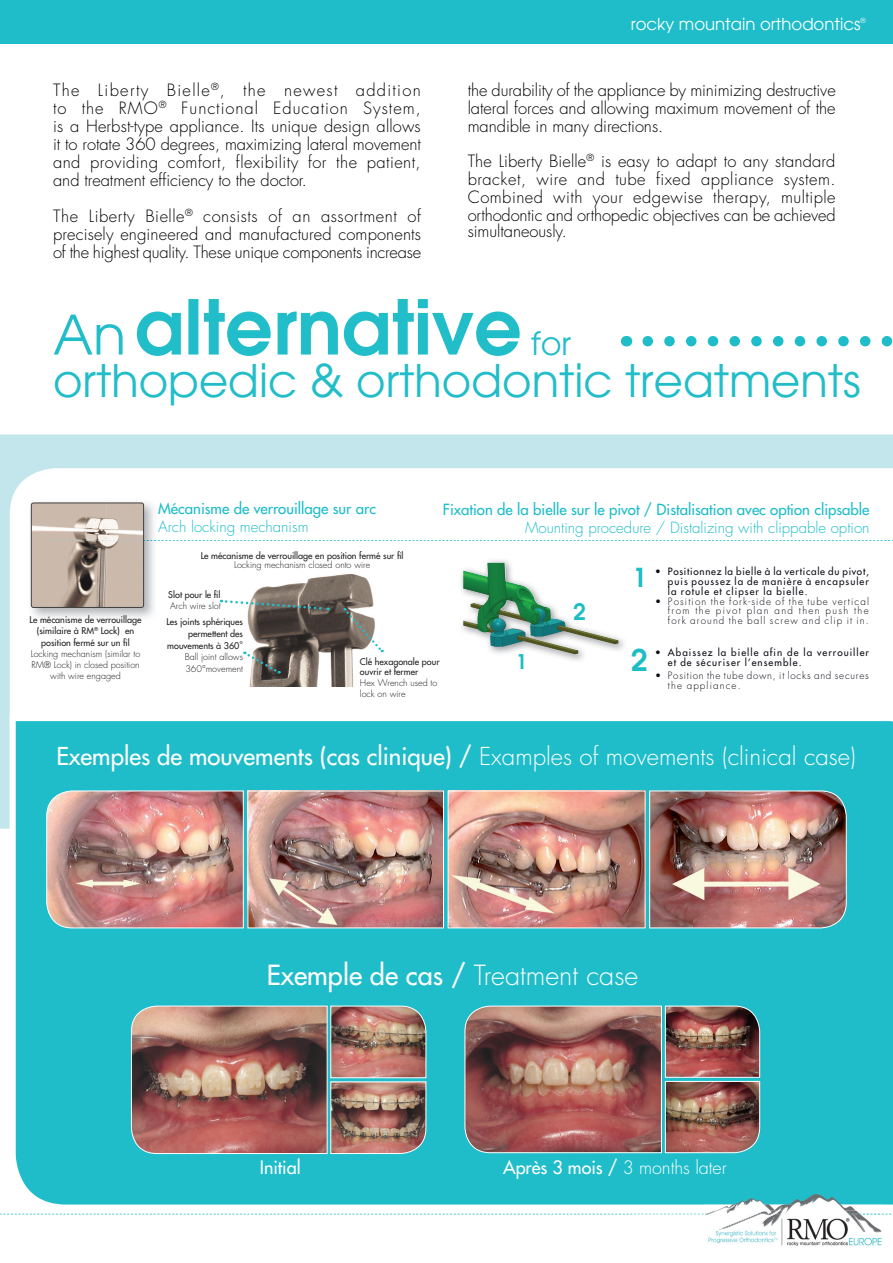
<style>
.page{position:relative;width:893px;height:1263px;background:#fff}
.page>*{position:absolute;margin:0;border:0;box-sizing:border-box;transform-origin:0 0}
.t1{font:600 75px "Avant Garde";color:#21bdc9}
.t2{font:45px "Avant Garde";color:#21bdc9}
.t3{font:31.8px "Avant Garde";color:#21bdc9}
.t4{font:600 30px "Avant Garde";color:#1ebdc4}
.t5{font:27px "Futura";color:#fff}
.t6{font:600 26.25px "Avant Garde";color:#1ebdc4}
.t7{font:24px "Futura";color:#fff}
.t8{font:600 22.65px "Avant Garde";color:#1ebdc4}
.t9{font:600 20.25px "Avant Garde";color:#1ebdc4}
.t10{font:300 18px "Futura";letter-spacing:-.005em;color:#fff}
.t11{font:18px "Futura";letter-spacing:-.005em;color:#fff}
.t12{font:300 16.5px/18px "Futura";letter-spacing:-.005em;color:#000001;text-align:justify}
.t13{font:16.5px "Avant Garde";color:#fff}
.t14{font:15px "Futura";color:#1ebdc9}
.t15{font:300 15px "Futura";color:#1ebdc9}
.t16{font:9.9px/9.9px "Futura";letter-spacing:.105em;color:#0d0b14;text-align:justify}
.t17{font:300 9.9px/9.9px "Futura";letter-spacing:.115em;color:#0d0b14;text-align:justify}
.t18{font:300 9.9px/9.9px "Futura";letter-spacing:.075em;color:#0d0b14}
.t19{font:9px/11.2px "Futura";color:#231f20;text-align:center}
.t20{font:300 9px/11.2px "Futura";color:#231f20}
.t21{font:7.05px "Avant Garde";color:#fff}
.s1{font-weight:400;font-size:54px}
.s2{font-weight:300}
.s3{font-weight:400}
</style>
<div class="page">
<div style="left:0;top:434px;width:893px;height:395px;background:#c2e6eb"></div>
<div style="left:10px;top:724px;width:883px;height:473px;background:#1ebdc9"></div>
<svg style="left:7px;top:465px;width:886px;height:259px"></svg>
<img style="left:464px;top:1005px;width:296px;height:148px">
<img style="left:450px;top:793px;width:193px;height:133px">
<div style="left:448px;top:791px;width:197px;height:137px;border:1px solid #fff"></div>
<img style="left:46px;top:790px;width:198px;height:139px">
<img style="left:249px;top:793px;width:193px;height:133px">
<div style="left:247px;top:791px;width:197px;height:137px;border:1px solid #fff"></div>
<img style="left:649px;top:790px;width:198px;height:139px">
<img style="left:28px;top:499px;width:129px;height:122px">
<svg style="left:144px;top:540px;width:749px;height:1px"></svg>
<img style="left:31px;top:503px;width:113px;height:104px">
<img style="left:45px;top:540px;width:97px;height:1px">
<div style="left:31px;top:503px;width:113px;height:104px;border:1px solid #404041;border-radius:2px"></div>
<img style="left:459px;top:558px;width:168px;height:105px">
<img style="left:463px;top:563px;width:25px;height:32px">
<img style="left:243px;top:569px;width:140px;height:117px">
<svg style="left:244px;top:651px;width:36px;height:23px"></svg>
<svg style="left:221px;top:599px;width:108px;height:12px"></svg>
<svg style="left:344px;top:608px;width:39px;height:45px"></svg>
<img style="left:131px;top:1005px;width:296px;height:149px">
<div style="left:0;top:0;width:893px;height:44px;background:#1ebdc9"></div>
<svg style="left:648px;top:336px;width:245px;height:10px"></svg>
<img style="left:704px;top:1194px;width:178px;height:3px">
<svg style="left:0;top:1197px;width:893px;height:49px"></svg>
<img style="left:720px;top:1197px;width:99px;height:32px">
<p class="t12" style="left:53px;top:81px;width:369px">The Liberty Bielle<sup>®</sup>, the newest addition to the RMO<sup>®</sup> Functional Education System, is a Herbst-type appliance. Its unique design allows it to rotate 360 degrees, maximizing lateral movement and providing comfort, flexibility for the patient, and treatment efficiency to the doctor.</p>
<p class="t12" style="left:53px;top:207px;width:370px">The Liberty Bielle<sup>®</sup> consists of an assortment of precisely engineered and manufactured components of the highest quality. These unique components increase</p>
<p class="t13" style="left:631px;top:14px;width:231px">rocky mountain orthodontics</p>
<p class="t21" style="left:860px;top:16px;width:7px">®</p>
<p class="t12" style="left:468px;top:81px;width:370px">the durability of the appliance by minimizing destructive lateral forces and allowing maximum movement of the mandible in many directions.</p>
<p class="t12" style="left:468px;top:152px;width:370px">The Liberty Bielle<sup>®</sup> is easy to adapt to any standard bracket, wire and tube fixed appliance system.<br>Combined with your edgewise therapy, multiple orthodontic and orthopedic objectives can be achieved</p>
<p class="t12" style="left:468px;top:222px;width:101px">simultaneously.</p>
<h1 class="t1" style="left:53px;top:277px;width:470px"><span class="s1">An</span> alternative</h1>
<h3 class="t3" style="left:531px;top:324px;width:42px">for</h3>
<h2 class="t2" style="left:53px;top:353px;width:809px">orthopedic &amp; orthodontic treatments</h2>
<p class="t19" style="left:30px;top:614px;width:113px">Le mécanisme de verrouillage (similaire à RM<sup>®</sup> Lock) en position fermé sur un fil</p>
<p class="t20" style="left:31px;top:648px;width:111px;text-align:center">Locking mechanism (similar to<br>RM® Lock) in closed position with wire engaged</p>
<p class="t14" style="left:158px;top:498px;width:219px">Mécanisme de verrouillage sur arc</p>
<p class="t15" style="left:158px;top:517px;width:152px">Arch locking mechanism</p>
<p class="t14" style="left:443px;top:499px;width:428px">Fixation de la bielle sur le pivot / Distalisation avec option clipsable</p>
<p class="t15" style="left:525px;top:518px;width:346px">Mounting procedure / Distalizing with clippable option</p>
<p class="t19" style="left:201px;top:550px;width:204px">Le mécanisme de verrouillage en position fermé sur fil</p>
<p class="t20" style="left:234px;top:559px;width:138px">Locking mechanism closed onto wire</p>
<p class="t19" style="left:168px;top:589px;width:54px">Slot pour le fil</p>
<p class="t20" style="left:170px;top:600px;width:52px">Arch wire slot</p>
<p class="t19" style="left:166px;top:616px;width:78px;line-height:12px;text-align:right">Les joints sphériques permettent des mouvements à 360°</p>
<p class="t20" style="left:185px;top:650px;width:60px;line-height:12px">Ball joint allows<br>360°movement</p>
<p class="t19" style="left:360px;top:656px;width:81px;line-height:10.8px;text-align:left">Clé hexagonale pour ouvrir et fermer</p>
<p class="t20" style="left:360px;top:678px;width:79px;line-height:10.8px">Hex Wrench used to lock on wire</p>
<p class="t9" style="left:516px;top:648px;width:13px">1</p>
<h3 class="t8" style="left:573px;top:596px;width:14px">2</h3>
<h3 class="t6" style="left:633px;top:560px;width:16px">1</h3>
<h3 class="t4" style="left:631px;top:640px;width:18px">2</h3>
<p class="t16" style="left:668px;top:566px;width:203px;text-indent:-13px">• Positionnez la bielle à la verticale du pivot, puis poussez la de manière à encapsuler la rotule et clipser la bielle.</p>
<p class="t17" style="left:668px;top:596px;width:203px;text-indent:-13px">• Position the fork-side of the tube vertical from the pivot plan and then push the fork around the ball screw and clip it in.</p>
<p class="t16" style="left:668px;top:647px;width:203px;text-indent:-13px">• Abaissez la bielle afin de la verrouiller et de sécuriser l’ensemble.</p>
<p class="t18" style="left:668px;top:671px;width:202px;text-indent:-13px">• Position the tube down, it locks and secures the appliance.</p>
<h3 class="t7" style="left:56px;top:741px;width:801px">Exemples de mouvements (cas clinique) / <span class="s2">Examples of movements (clinical case)</span></h3>
<h3 class="t5" style="left:267px;top:957px;width:373px">Exemple de cas / <span class="s2">Treatment case</span></h3>
<p class="t11" style="left:260px;top:1156px;width:42px">Initial</p>
<p class="t10" style="left:503px;top:1156px;width:225px"><span class="s3">Après 3 mois /</span> 3 months later</p>
</div>
